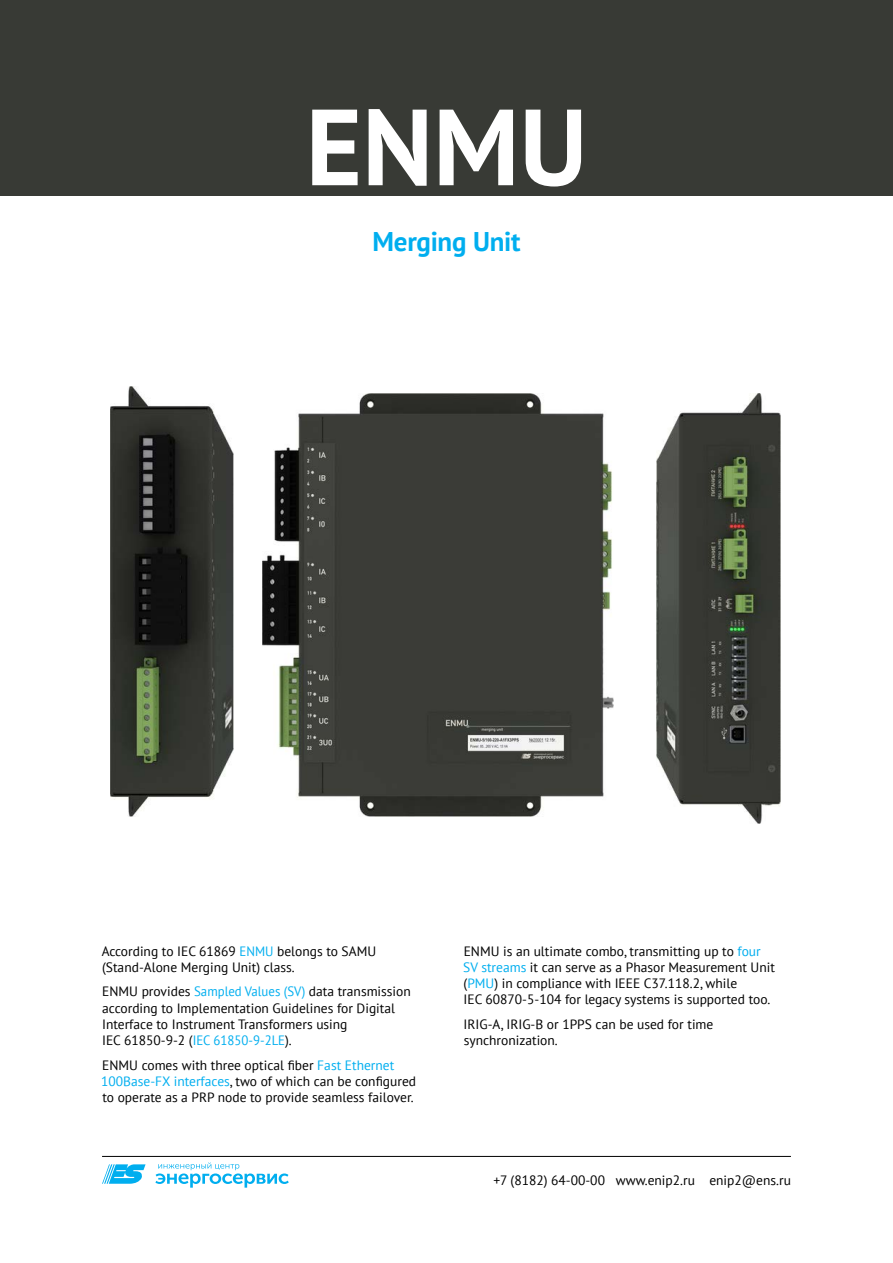
<style>
.page{position:relative;width:893px;height:1263px;background:#fff}
.page>*{position:absolute;margin:0;border:0;box-sizing:border-box;transform-origin:0 0}
.t1{font:700 108px "PT Sans";color:#fff}
.t2{font:700 27px "PT Sans";letter-spacing:-.01em;color:#00aeef}
.t3{font:13.5px/16.2px "PT Sans";color:#000}
.s1{color:#00aeef}
</style>
<div class="page">
<div style="left:0;top:0;width:893px;height:196px;background:#383a35"></div>
<img style="left:111px;top:386px;width:122px;height:430px">
<img style="left:262px;top:394px;width:351px;height:422px">
<img style="left:657px;top:394px;width:123px;height:429px">
<svg style="left:155px;top:1162px;width:134px;height:26px"></svg>
<svg style="left:102px;top:1164px;width:44px;height:20px"></svg>
<hr style="left:102px;top:1156px;width:689px;height:1px;background:#000">
<h1 class="t1" style="left:306px;top:76px;width:283px">ENMU</h1>
<h2 class="t2" style="left:372px;top:224px;width:150px">Merging Unit</h2>
<p class="t3" style="left:102px;top:942px;width:276px">According to IEC 61869 <span class="s1">ENMU</span> belongs to SAMU (Stand-Alone Merging Unit) class.</p>
<p class="t3" style="left:102px;top:983px;width:310px">ENMU provides <span class="s1">Sampled Values (SV)</span> data transmission according to Implementation Guidelines for Digital Interface to Instrument Transformers using<br>IEC 61850-9-2 (<span class="s1">IEC 61850-9-2LE</span>).</p>
<p class="t3" style="left:101px;top:1057px;width:316px">ENMU comes with three optical fiber <span class="s1">Fast Ethernet<br>100Base-FX interfaces</span>, two of which can be configured to operate as a PRP node to provide seamless failover.</p>
<p class="t3" style="left:463px;top:942px;width:313px">ENMU is an ultimate combo, transmitting up to <span class="s1">four SV streams</span> it can serve as a Phasor Measurement Unit (<span class="s1">PMU</span>) in compliance with IEEE C37.118.2, while<br>IEC 60870-5-104 for legacy systems is supported too.</p>
<p class="t3" style="left:464px;top:1016px;width:251px">IRIG-A, IRIG-B or 1PPS can be used for time synchronization.</p>
<p class="t3" style="left:493px;top:1171px;width:299px">+7 (8182) 64-00-00 www.enip2.ru enip2@ens.ru</p>
</div>
